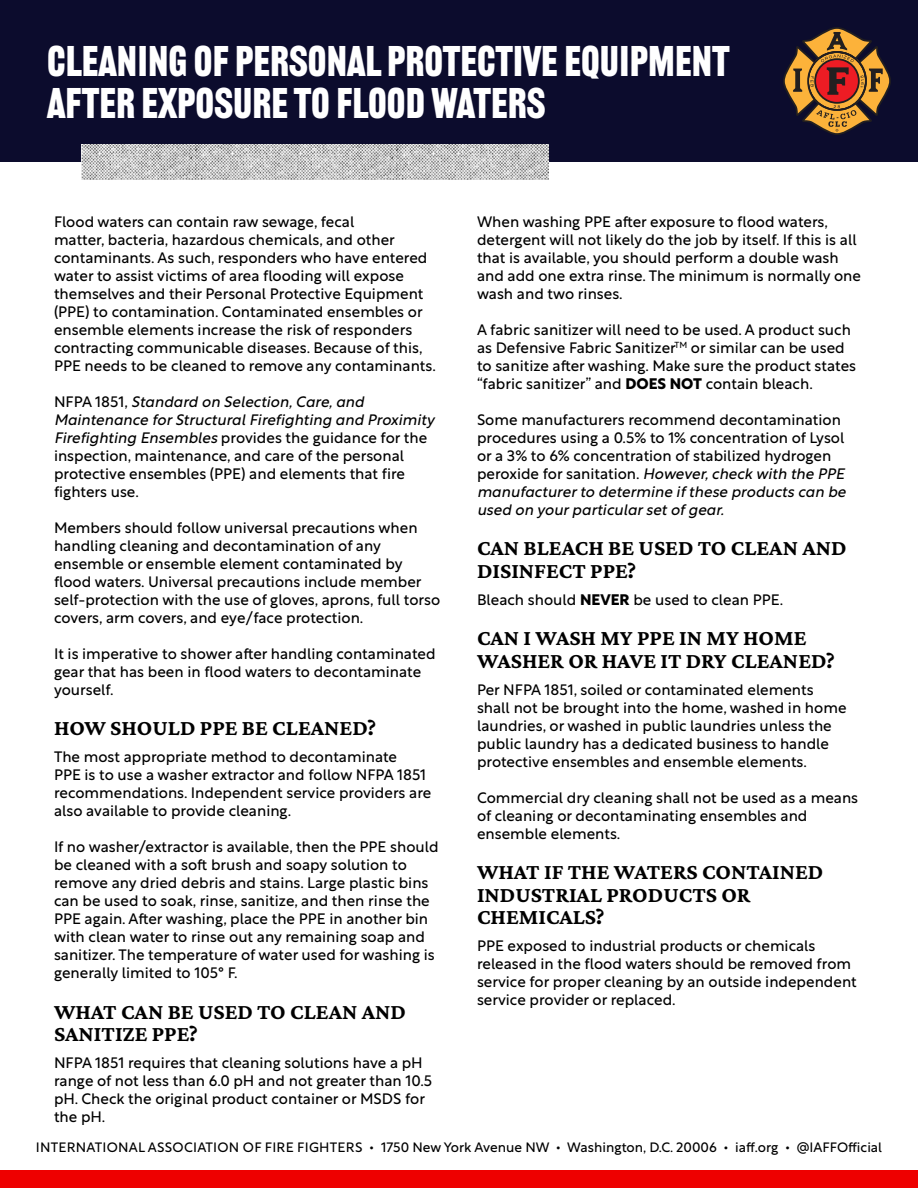
<style>
.page{position:relative;width:918px;height:1188px;background:#fff}
.page>*{position:absolute;margin:0;border:0;box-sizing:border-box;transform-origin:0 0}
.t1{font:42px/42px "Railroad Gothic ATF";color:#fff}
.t2{font:22.5px/22.5px "Crimson Pro";color:#000}
.t3{font:15px/18px "Rustica";color:#000}
.t4{font:13.5px "Rustica";color:#000}
.s1{font-style:italic}
.s2{font-weight:700}
</style>
<div class="page">
<div style="left:0;top:0;width:918px;height:162px;background:#0c0c2d"></div>
<img style="left:81px;top:144px;width:468px;height:36px">
<svg style="left:783px;top:27px;width:108px;height:108px"></svg>
<div style="left:0;top:1170px;width:918px;height:18px;background:#e00"></div>
<h1 class="t1" style="left:47px;top:40px;width:684px">CLEANING OF PERSONAL PROTECTIVE EQUIPMENT<br>AFTER EXPOSURE TO FLOOD WATERS</h1>
<p class="t3" style="left:54px;top:211px;width:383px">Flood waters can contain raw sewage, fecal<br>matter, bacteria, hazardous chemicals, and other contaminants. As such, responders who have entered water to assist victims of area flooding will expose themselves and their Personal Protective Equipment (PPE) to contamination. Contaminated ensembles or ensemble elements increase the risk of responders contracting communicable diseases. Because of this, PPE needs to be cleaned to remove any contaminants.</p>
<p class="t3" style="left:54px;top:391px;width:382px">NFPA 1851, <span class="s1">Standard on Selection, Care, and Maintenance for Structural Firefighting and Proximity Firefighting Ensembles</span> provides the guidance for the inspection, maintenance, and care of the personal protective ensembles (PPE) and elements that fire fighters use.</p>
<p class="t3" style="left:54px;top:517px;width:388px">Members should follow universal precautions when handling cleaning and decontamination of any ensemble or ensemble element contaminated by flood waters. Universal precautions include member self-protection with the use of gloves, aprons, full torso covers, arm covers, and eye/face protection.</p>
<p class="t3" style="left:54px;top:643px;width:383px">It is imperative to shower after handling contaminated gear that has been in flood waters to decontaminate yourself.</p>
<h2 class="t2" style="left:54px;top:716px;width:324px">HOW SHOULD PPE BE CLEANED?</h2>
<p class="t3" style="left:54px;top:746px;width:379px">The most appropriate method to decontaminate<br>PPE is to use a washer extractor and follow NFPA 1851 recommendations. Independent service providers are also available to provide cleaning.</p>
<p class="t3" style="left:54px;top:836px;width:386px">If no washer/extractor is available, then the PPE should be cleaned with a soft brush and soapy solution to remove any dried debris and stains. Large plastic bins can be used to soak, rinse, sanitize, and then rinse the PPE again. After washing, place the PPE in another bin with clean water to rinse out any remaining soap and sanitizer. The temperature of water used for washing is generally limited to 105° F.</p>
<h2 class="t2" style="left:54px;top:1000px;width:354px">WHAT CAN BE USED TO CLEAN AND<br>SANITIZE PPE?</h2>
<p class="t3" style="left:54px;top:1052px;width:380px">NFPA 1851 requires that cleaning solutions have a pH range of not less than 6.0 pH and not greater than 10.5 pH. Check the original product container or MSDS for the pH.</p>
<p class="t3" style="left:477px;top:211px;width:386px">When washing PPE after exposure to flood waters, detergent will not likely do the job by itself. If this is all that is available, you should perform a double wash and add one extra rinse. The minimum is normally one wash and two rinses.</p>
<p class="t3" style="left:477px;top:319px;width:381px">A fabric sanitizer will need to be used. A product such as Defensive Fabric Sanitizer<sup>TM</sup> or similar can be used to sanitize after washing. Make sure the product states “fabric sanitizer” and <span class="s2">DOES NOT</span> contain bleach.</p>
<p class="t3" style="left:477px;top:409px;width:370px">Some manufacturers recommend decontamination procedures using a 0.5% to 1% concentration of Lysol or a 3% to 6% concentration of stabilized hydrogen peroxide for sanitation. <span class="s1">However, check with the PPE manufacturer to determine if these products can be used on your particular set of gear.</span></p>
<h2 class="t2" style="left:477px;top:536px;width:371px">CAN BLEACH BE USED TO CLEAN AND<br>DISINFECT PPE?</h2>
<p class="t3" style="left:477px;top:589px;width:308px">Bleach should <span class="s2">NEVER</span> be used to clean PPE.</p>
<h2 class="t2" style="left:477px;top:626px;width:359px">CAN I WASH MY PPE IN MY HOME<br>WASHER OR HAVE IT DRY CLEANED?</h2>
<p class="t3" style="left:477px;top:679px;width:371px">Per NFPA 1851, soiled or contaminated elements shall not be brought into the home, washed in home laundries, or washed in public laundries unless the public laundry has a dedicated business to handle protective ensembles and ensemble elements.</p>
<p class="t3" style="left:477px;top:787px;width:383px">Commercial dry cleaning shall not be used as a means of cleaning or decontaminating ensembles and ensemble elements.</p>
<h2 class="t2" style="left:477px;top:860px;width:348px">WHAT IF THE WATERS CONTAINED<br>INDUSTRIAL PRODUCTS OR<br>CHEMICALS?</h2>
<p class="t3" style="left:477px;top:935px;width:381px">PPE exposed to industrial products or chemicals released in the flood waters should be removed from service for proper cleaning by an outside independent service provider or replaced.</p>
<p class="t4" style="left:36px;top:1136px;width:848px">INTERNATIONAL ASSOCIATION OF FIRE FIGHTERS • 1750 New York Avenue NW • Washington, D.C. 20006 • iaff.org • @IAFFOfficial</p>
</div>
